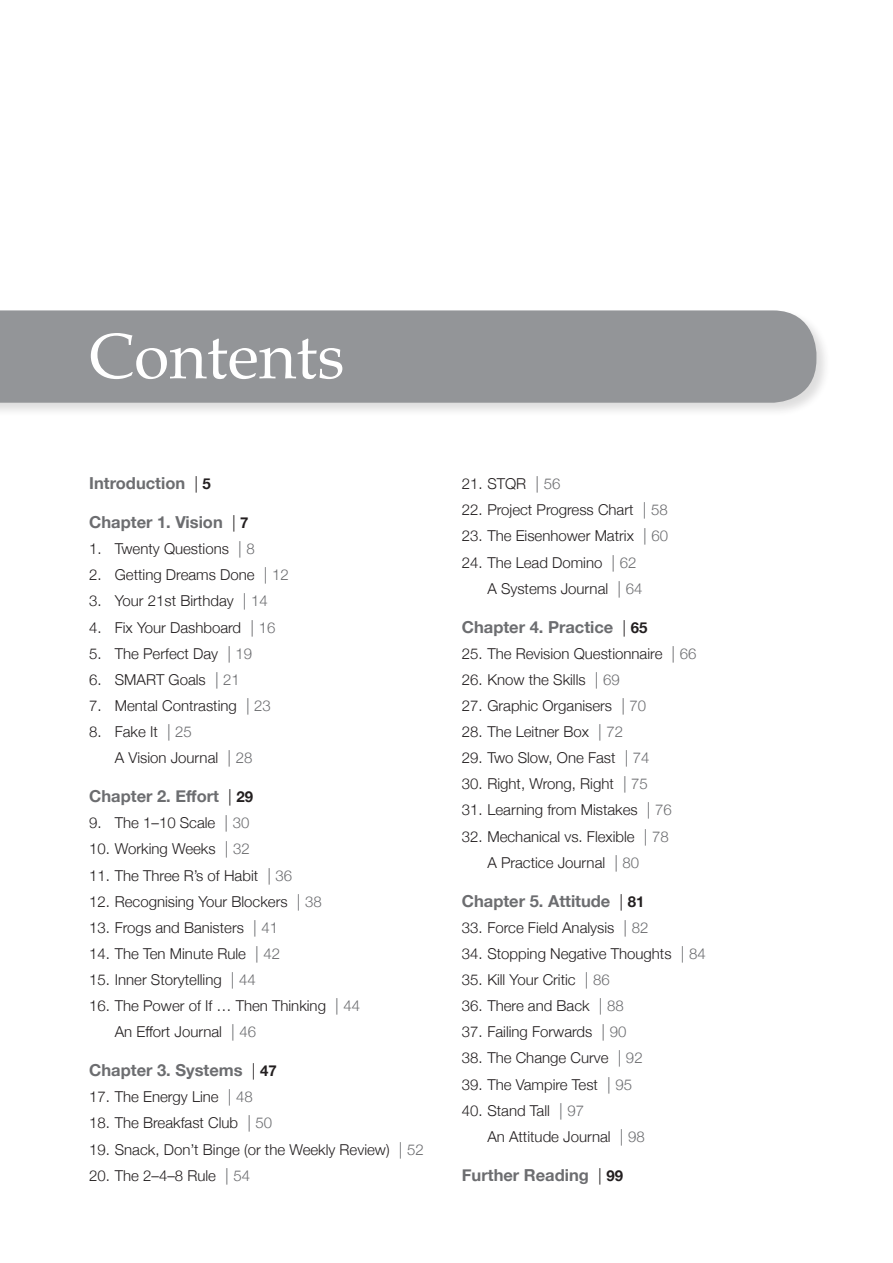
<style>
.page{position:relative;width:893px;height:1263px;background:#fff}
.page>*{position:absolute;margin:0;border:0;box-sizing:border-box;transform-origin:0 0}
._01_chapter_title{font:64.5px "Book Antiqua";color:#fff}
._06_B_head{font:700 16.5px "Helvetica Neue";color:#6c6d70}
._09_activity_number{font:300 15px "Helvetica Neue";color:#231f20}
.s1{font-weight:300;color:#231f20}
.s2{font-size:15px;color:#231f20}
.s3{font-size:16.5px;color:#6c6d70}
.s4{color:#6c6d70}
</style>
<div class="page">
<div style="left:0;top:308px;width:830px;height:109px;background:#231f20;opacity:.15"></div>
<div style="left:0;top:310px;width:816px;height:93px;background:#939598"></div>
<p class="_01_chapter_title" style="left:88px;top:316px;width:258px">Contents</p>
<p class="_06_B_head" style="left:89px;top:470px;width:123px">Introduction <span class="s1">|</span> <span class="s2">5</span></p>
<p class="_06_B_head" style="left:89px;top:509px;width:161px">Chapter 1. Vision <span class="s1">|</span> <span class="s2">7</span></p>
<p class="_09_activity_number" style="left:89px;top:537px;width:167px">1. Twenty Questions <span class="s3">|</span> <span class="s4">8</span></p>
<p class="_09_activity_number" style="left:89px;top:563px;width:201px">2. Getting Dreams Done <span class="s3">|</span> <span class="s4">12</span></p>
<p class="_09_activity_number" style="left:89px;top:589px;width:180px">3. Your 21st Birthday <span class="s3">|</span> <span class="s4">14</span></p>
<p class="_09_activity_number" style="left:89px;top:615px;width:188px">4. Fix Your Dashboard <span class="s3">|</span> <span class="s4">16</span></p>
<p class="_09_activity_number" style="left:89px;top:641px;width:164px">5. The Perfect Day <span class="s3">|</span> <span class="s4">19</span></p>
<p class="_09_activity_number" style="left:89px;top:667px;width:152px">6. SMART Goals <span class="s3">|</span> <span class="s4">21</span></p>
<p class="_09_activity_number" style="left:89px;top:693px;width:183px">7. Mental Contrasting <span class="s3">|</span> <span class="s4">23</span></p>
<p class="_09_activity_number" style="left:89px;top:720px;width:104px">8. Fake It <span class="s3">|</span> <span class="s4">25</span></p>
<p class="_09_activity_number" style="left:115px;top:746px;width:139px">A Vision Journal <span class="s3">|</span> <span class="s4">28</span></p>
<p class="_06_B_head" style="left:89px;top:783px;width:165px">Chapter 2. Effort <span class="s1">|</span> <span class="s2">29</span></p>
<p class="_09_activity_number" style="left:89px;top:811px;width:162px">9. The 1–10 Scale <span class="s3">|</span> <span class="s4">30</span></p>
<p class="_09_activity_number" style="left:89px;top:837px;width:162px">10. Working Weeks <span class="s3">|</span> <span class="s4">32</span></p>
<p class="_09_activity_number" style="left:89px;top:863px;width:205px">11. The Three R’s of Habit <span class="s3">|</span> <span class="s4">36</span></p>
<p class="_09_activity_number" style="left:89px;top:889px;width:234px">12. Recognising Your Blockers <span class="s3">|</span> <span class="s4">38</span></p>
<p class="_09_activity_number" style="left:89px;top:915px;width:190px">13. Frogs and Banisters <span class="s3">|</span> <span class="s4">41</span></p>
<p class="_09_activity_number" style="left:89px;top:941px;width:192px">14. The Ten Minute Rule <span class="s3">|</span> <span class="s4">42</span></p>
<p class="_09_activity_number" style="left:89px;top:967px;width:168px">15. Inner Storytelling <span class="s3">|</span> <span class="s4">44</span></p>
<p class="_09_activity_number" style="left:89px;top:994px;width:272px">16. The Power of If … Then Thinking <span class="s3">|</span> <span class="s4">44</span></p>
<p class="_09_activity_number" style="left:115px;top:1020px;width:143px">An Effort Journal <span class="s3">|</span> <span class="s4">46</span></p>
<p class="_06_B_head" style="left:89px;top:1057px;width:189px">Chapter 3. Systems <span class="s1">|</span> <span class="s2">47</span></p>
<p class="_09_activity_number" style="left:89px;top:1085px;width:165px">17. The Energy Line <span class="s3">|</span> <span class="s4">48</span></p>
<p class="_09_activity_number" style="left:89px;top:1111px;width:184px">18. The Breakfast Club <span class="s3">|</span> <span class="s4">50</span></p>
<p class="_09_activity_number" style="left:89px;top:1137px;width:336px">19. Snack, Don’t Binge (or the Weekly Review) <span class="s3">|</span> <span class="s4">52</span></p>
<p class="_09_activity_number" style="left:89px;top:1163px;width:162px">20. The 2–4–8 Rule <span class="s3">|</span> <span class="s4">54</span></p>
<p class="_09_activity_number" style="left:462px;top:472px;width:100px">21. STQR <span class="s3">|</span> <span class="s4">56</span></p>
<p class="_09_activity_number" style="left:462px;top:498px;width:207px">22. Project Progress Chart <span class="s3">|</span> <span class="s4">58</span></p>
<p class="_09_activity_number" style="left:462px;top:524px;width:208px">23. The Eisenhower Matrix <span class="s3">|</span> <span class="s4">60</span></p>
<p class="_09_activity_number" style="left:462px;top:550px;width:176px">24. The Lead Domino <span class="s3">|</span> <span class="s4">62</span></p>
<p class="_09_activity_number" style="left:487px;top:576px;width:156px">A Systems Journal <span class="s3">|</span> <span class="s4">64</span></p>
<p class="_06_B_head" style="left:462px;top:614px;width:187px">Chapter 4. Practice <span class="s1">|</span> <span class="s2">65</span></p>
<p class="_09_activity_number" style="left:462px;top:641px;width:236px">25. The Revision Questionnaire <span class="s3">|</span> <span class="s4">66</span></p>
<p class="_09_activity_number" style="left:462px;top:667px;width:159px">26. Know the Skills <span class="s3">|</span> <span class="s4">69</span></p>
<p class="_09_activity_number" style="left:462px;top:693px;width:186px">27. Graphic Organisers <span class="s3">|</span> <span class="s4">70</span></p>
<p class="_09_activity_number" style="left:462px;top:720px;width:163px">28. The Leitner Box <span class="s3">|</span> <span class="s4">72</span></p>
<p class="_09_activity_number" style="left:462px;top:746px;width:189px">29. Two Slow, One Fast <span class="s3">|</span> <span class="s4">74</span></p>
<p class="_09_activity_number" style="left:462px;top:772px;width:188px">30. Right, Wrong, Right <span class="s3">|</span> <span class="s4">75</span></p>
<p class="_09_activity_number" style="left:462px;top:798px;width:212px">31. Learning from Mistakes <span class="s3">|</span> <span class="s4">76</span></p>
<p class="_09_activity_number" style="left:462px;top:824px;width:208px">32. Mechanical vs. Flexible <span class="s3">|</span> <span class="s4">78</span></p>
<p class="_09_activity_number" style="left:487px;top:850px;width:153px">A Practice Journal <span class="s3">|</span> <span class="s4">80</span></p>
<p class="_06_B_head" style="left:462px;top:888px;width:184px">Chapter 5. Attitude <span class="s1">|</span> <span class="s2">81</span></p>
<p class="_09_activity_number" style="left:462px;top:915px;width:188px">33. Force Field Analysis <span class="s3">|</span> <span class="s4">82</span></p>
<p class="_09_activity_number" style="left:462px;top:941px;width:245px">34. Stopping Negative Thoughts <span class="s3">|</span> <span class="s4">84</span></p>
<p class="_09_activity_number" style="left:462px;top:967px;width:149px">35. Kill Your Critic <span class="s3">|</span> <span class="s4">86</span></p>
<p class="_09_activity_number" style="left:462px;top:994px;width:163px">36. There and Back <span class="s3">|</span> <span class="s4">88</span></p>
<p class="_09_activity_number" style="left:462px;top:1020px;width:166px">37. Failing Forwards <span class="s3">|</span> <span class="s4">90</span></p>
<p class="_09_activity_number" style="left:462px;top:1046px;width:182px">38. The Change Curve <span class="s3">|</span> <span class="s4">92</span></p>
<p class="_09_activity_number" style="left:462px;top:1072px;width:172px">39. The Vampire Test <span class="s3">|</span> <span class="s4">95</span></p>
<p class="_09_activity_number" style="left:462px;top:1098px;width:124px">40. Stand Tall <span class="s3">|</span> <span class="s4">97</span></p>
<p class="_09_activity_number" style="left:487px;top:1124px;width:159px">An Attitude Journal <span class="s3">|</span> <span class="s4">98</span></p>
<p class="_06_B_head" style="left:462px;top:1162px;width:163px">Further Reading <span class="s1">|</span> <span class="s2">99</span></p>
</div>
